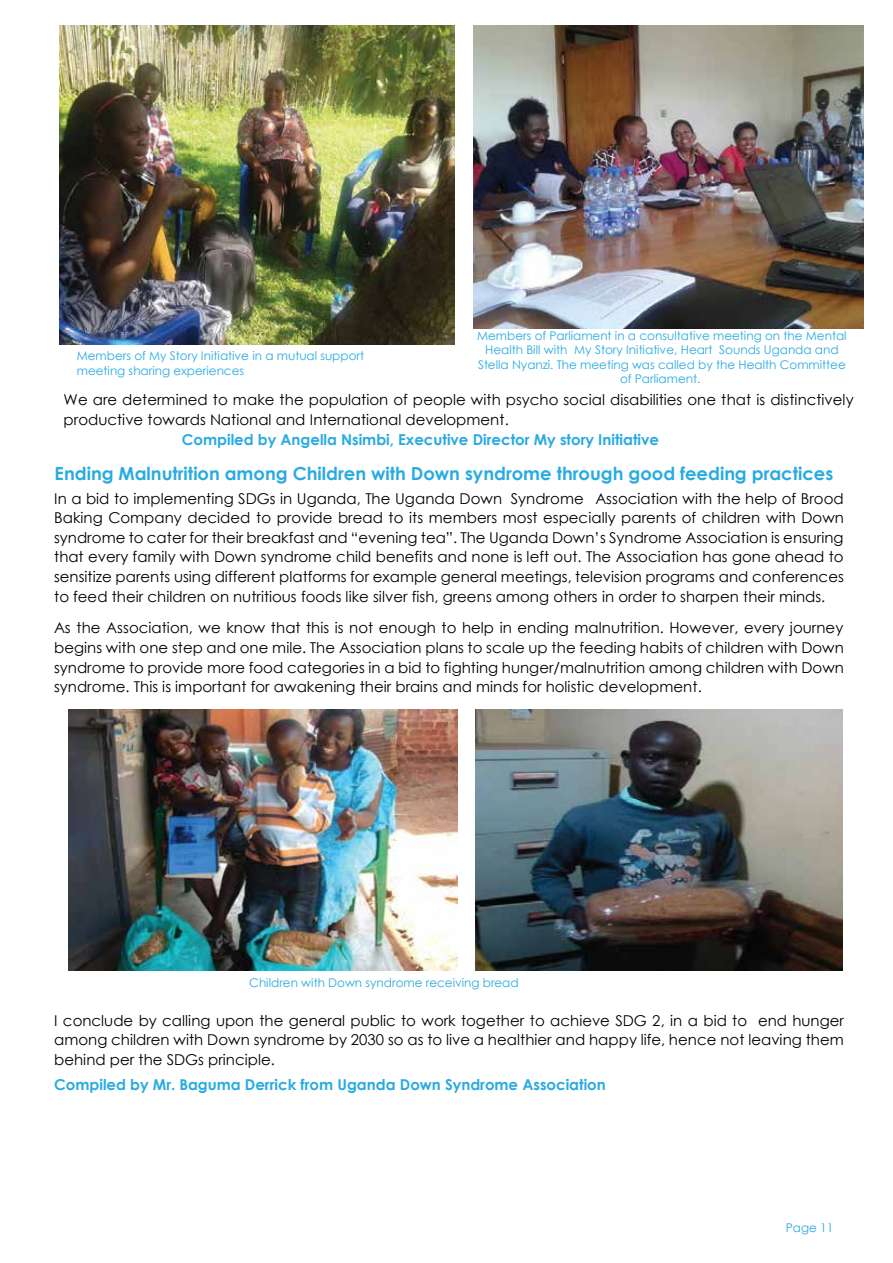
<style>
.page{position:relative;width:893px;height:1263px;background:#fff}
.page>*{position:absolute;margin:0;border:0;box-sizing:border-box;transform-origin:0 0}
.t1{font:700 18px "Century Gothic";color:#29abe2}
.t2{font:15px/19.6px "Century Gothic";letter-spacing:.005em;color:#010101;text-align:justify}
.t3{font:700 15px "Century Gothic";color:#29abe2}
.t4{font:12px/14.4px "Century Gothic";color:#29abe2}
</style>
<div class="page">
<img style="left:60px;top:26px;width:394px;height:318px">
<img style="left:473px;top:26px;width:391px;height:303px">
<img style="left:68px;top:709px;width:389px;height:261px">
<img style="left:475px;top:709px;width:368px;height:261px">
<p class="t4" style="left:77px;top:348px;width:289px">Members of My Story Initiative in a mutual support meeting sharing experiences</p>
<p class="t4" style="left:477px;top:328px;width:371px;text-align:center">Members of Parliament in a consultative meeting on the Mental Health Bill with My Story Initiative, Heart Sounds Uganda and Stella Nyanzi. The meeting was called by the Health Committee of Parliament.</p>
<p class="t2" style="left:64px;top:390px;width:791px">We are determined to make the population of people with psycho social disabilities one that is distinctively productive towards National and International development.</p>
<p class="t1" style="left:55px;top:459px;width:780px">Ending Malnutrition among Children with Down syndrome through good feeding practices</p>
<p class="t2" style="left:54px;top:488px;width:791px">In a bid to implementing SDGs in Uganda, The Uganda Down Syndrome Association with the help of Brood Baking Company decided to provide bread to its members most especially parents of children with Down syndrome to cater for their breakfast and “evening tea”. The Uganda Down’s Syndrome Association is ensuring that every family with Down syndrome child benefits and none is left out. The Association has gone ahead to sensitize parents using different platforms for example general meetings, television programs and conferences to feed their children on nutritious foods like silver fish, greens among others in order to sharpen their minds.</p>
<p class="t2" style="left:54px;top:618px;width:791px">As the Association, we know that this is not enough to help in ending malnutrition. However, every journey begins with one step and one mile. The Association plans to scale up the feeding habits of children with Down syndrome to provide more food categories in a bid to fighting hunger/malnutrition among children with Down syndrome. This is important for awakening their brains and minds for holistic development.</p>
<p class="t3" style="left:182px;top:428px;width:479px">Compiled by Angella Nsimbi, Executive Director My story Initiative</p>
<p class="t4" style="left:249px;top:975px;width:271px">Children with Down syndrome receiving bread</p>
<p class="t2" style="left:54px;top:1010px;width:791px">I conclude by calling upon the general public to work together to achieve SDG 2, in a bid to end hunger among children with Down syndrome by 2030 so as to live a healthier and happy life, hence not leaving them behind per the SDGs principle.</p>
<p class="t3" style="left:54px;top:1073px;width:553px">Compiled by Mr. Baguma Derrick from Uganda Down Syndrome Association</p>
<p class="t4" style="left:786px;top:1220px;width:49px">Page 11</p>
</div>
